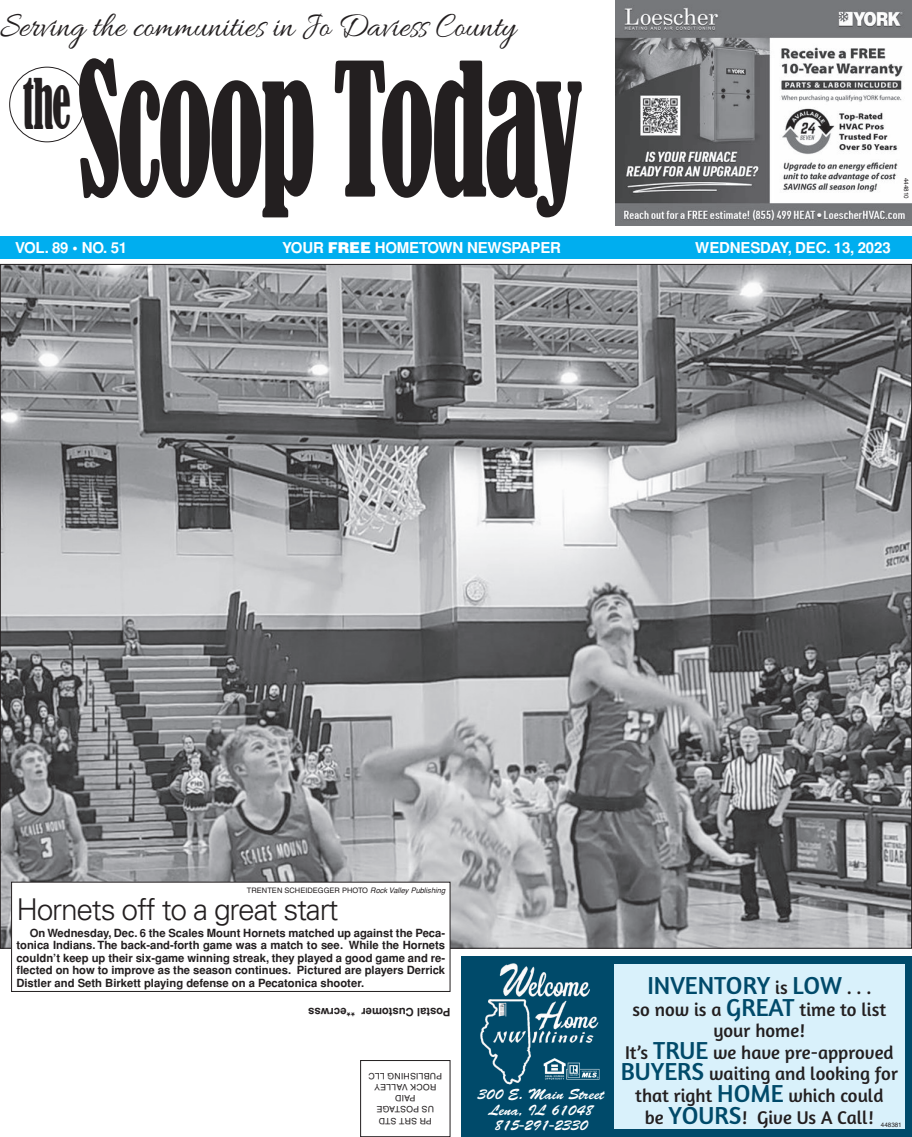
<style>
.page{position:relative;width:912px;height:1137px;background:#fff}
.page>*{position:absolute;margin:0;border:0;box-sizing:border-box;transform-origin:0 0}
.t1{font:condensed 172.5px "Bernard";letter-spacing:-.035em;color:#231f20;scale:.67 1}
.t2{font:condensed 65.5px "Bernard";color:#231f20;scale:.64 1}
.t3{font:36.25px "Allura";letter-spacing:-.005em;color:#231f20;scale:.92 1}
.t4{font:300 30px "Univers";letter-spacing:-.04em;color:#231f20}
.t5{font:25px "Amaranth";color:#004a6a}
.t6{font:18.75px/21.6px "Amaranth";color:#231f20;text-align:center}
.t7{font:700 15px "Helvetica";letter-spacing:-.01em;color:#fff}
.t8{font:14.88px/15.9px "Brush Script";color:#fff;text-align:center}
.t9{font:700 11.25px/12.5px "Helvetica";color:#231f20;text-align:justify}
.t10{font:8.75px/11.2px "Helvetica";letter-spacing:.02em;color:#231f20;text-align:center}
.t11{font:7.5px "Helvetica";color:#231f20}
.t12{font:italic 7.5px "Helvetica";color:#231f20}
.t13{font:6.25px "Helvetica";color:#231f20}
.s1{font-weight:900}
.s2{font-size:18.75px;color:#231f20}
.s3{font-size:25px;color:#004a6a}
</style>
<div class="page">
<div style="left:0;top:236px;width:911px;height:23px;background:#00aeef"></div>
<div style="left:9px;top:67px;width:76px;height:75px;border:1px solid #231f20;border-radius:50%"></div>
<img style="left:615px;top:0;width:296px;height:225px">
<div style="left:360px;top:1060px;width:90px;height:76px;border:1px solid #231f20"></div>
<div style="left:461px;top:956px;width:450px;height:180px;background:#004a6a"></div>
<img style="left:480px;top:963px;width:119px;height:122px">
<img style="left:543px;top:1057px;width:57px;height:23px">
<div style="left:613px;top:964px;width:291px;height:164px;background:#d9f1fb"></div>
<img style="left:2px;top:266px;width:907px;height:680px">
<div style="left:12px;top:882px;width:438px;height:109px;background:#fff"></div>
<p class="t3" style="left:0;top:6px;width:562px">Serving the communities in Jo Daviess County</p>
<p class="t2" style="left:23px;top:65px;width:77px">the</p>
<p class="t1" style="left:77px;top:30px;width:757px">Scoop Today</p>
<p class="t7" style="left:15px;top:239px;width:114px">VOL. 89 • NO. 51</p>
<p class="t7" style="left:282px;top:239px;width:280px">YOUR <span class="s1">FREE</span> HOMETOWN NEWSPAPER</p>
<p class="t7" style="left:695px;top:239px;width:197px">WEDNESDAY, DEC. 13, 2023</p>
<p class="t13" style="left:909px;top:178px;width:22px;rotate:90deg">444810</p>
<p class="t11" style="left:247px;top:885px;width:11px">TRENTEN</p>
<p class="t11" style="left:284px;top:885px;width:11px">SCHEIDEGGER</p>
<p class="t11" style="left:342px;top:885px;width:12px">PHOTO</p>
<p class="t12" style="left:370px;top:885px;width:76px">Rock Valley Publishing</p>
<p class="t4" style="left:16px;top:891px;width:323px">Hornets off to a great start</p>
<p class="t9" style="left:16px;top:926px;width:430px;text-indent:13px">On Wednesday, Dec. 6 the Scales Mount Hornets matched up against the Peca&shy;tonica Indians. The back-and-forth game was a match to see. While the Hornets couldn’t keep up their six-game winning streak, they played a good game and re&shy;flected on how to improve as the season continues. Pictured are players Derrick Distler and Seth Birkett playing defense on a Pecatonica shooter.</p>
<p class="t9" style="left:450px;top:1017px;width:144px;rotate:-180deg">Postal Customer **ecrwss</p>
<p class="t10" style="left:442px;top:1126px;width:75px;rotate:-180deg">PR SRT STD<br>US POSTAGE<br>PAID<br>ROCK VALLEY<br>PUBLISHING LLC</p>
<p class="t8" style="left:477px;top:1086px;width:128px">300 E. Main Street<br>Lena, IL 61048<br>815-291-2330</p>
<p class="t5" style="left:647px;top:970px;width:225px">INVENTORY <span class="s2">is</span> LOW <span class="s2">. . .</span></p>
<p class="t6" style="left:620px;top:997px;width:278px">so now is a <span class="s3">GREAT</span> time to list your home!<br>It’s <span class="s3">TRUE</span> we have pre-approved<br><span class="s3">BUYERS</span> waiting and looking for that right <span class="s3">HOME</span> which could<br>be <span class="s3">YOURS</span>! Give Us A Call!</p>
<p class="t13" style="left:880px;top:1121px;width:22px">448381</p>
</div>
